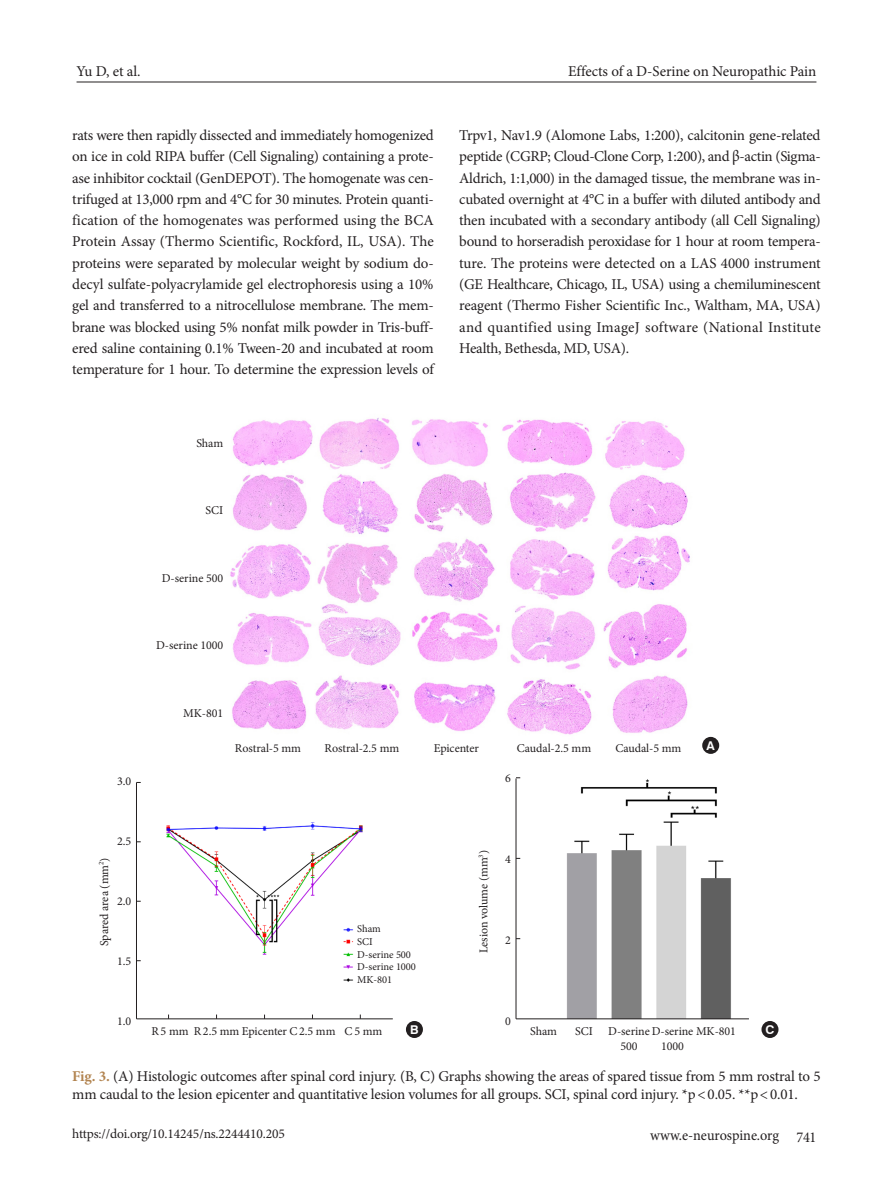
<style>
.page{position:relative;width:893px;height:1191px;background:#fff}
.page>*{position:absolute;margin:0;border:0;box-sizing:border-box;transform-origin:0 0}
.본문{font:15px/21.3px "Minion Pro";letter-spacing:-.01em;color:#231f20;text-align:justify}
.표그림캡션{font:15px/18px "Minion Pro";letter-spacing:-.015em;color:#231f20}
.본문-2{font:15px "Minion Pro";letter-spacing:-.01em;color:#231f20;scale:.95 1}
.t1{font:13.5px "Minion Pro";letter-spacing:-.01em;color:#231f20}
.t2{font:700 12.15px "Swiss 721 BT";color:#fff}
.그림_지문_8pt{font:12px "Minion Pro";letter-spacing:-.005em;color:#231f20}
.그림_지문_8pt-2{font:10.5px "Minion Pro";letter-spacing:-.005em;color:#231f20}
.s1{font-size:15.75px}
.s2{font-weight:700;color:#b28450}
</style>
<div class="page">
<hr style="left:77px;top:82px;width:739px;height:1px;background:#231f20">
<img style="left:230px;top:417px;width:460px;height:318px">
<div style="left:702px;top:737px;width:17px;height:17px;background:#231f20;border-radius:50%"></div>
<img style="left:166px;top:822px;width:197px;height:160px">
<hr style="left:136px;top:782px;width:1px;height:236px;background:#231f20">
<hr style="left:136px;top:1018px;width:257px;height:1px;background:#231f20">
<div style="left:357px;top:923px;width:66px;height:67px;background:#fff"></div>
<img style="left:567px;top:779px;width:164px;height:239px">
<hr style="left:516px;top:778px;width:1px;height:240px;background:#231f20">
<hr style="left:516px;top:1018px;width:233px;height:1px;background:#231f20">
<div style="left:406px;top:1021px;width:17px;height:17px;background:#231f20;border-radius:50%"></div>
<div style="left:761px;top:1021px;width:17px;height:17px;background:#231f20;border-radius:50%"></div>
<p class="본문" style="left:77px;top:61px;width:65px">Yu D, et al.</p>
<p class="본문" style="left:568px;top:61px;width:250px">Effects of a D-Serine on Neuropathic Pain</p>
<p class="본문" style="left:72px;top:125px;width:363px">rats were then rapidly dissected and immediately homogenized on ice in cold RIPA buffer (Cell Signaling) containing a prote&shy;ase inhibitor cocktail (GenDEPOT). The homogenate was cen&shy;trifuged at 13,000 rpm and 4°C for 30 minutes. Protein quanti&shy;fication of the homogenates was performed using the BCA Protein Assay (Thermo Scientific, Rockford, IL, USA). The proteins were separated by molecular weight by sodium do&shy;decyl sulfate-polyacrylamide gel electrophoresis using a 10% gel and transferred to a nitrocellulose membrane. The mem&shy;brane was blocked using 5% nonfat milk powder in Tris-buff&shy;ered saline containing 0.1% Tween-20 and incubated at room temperature for 1 hour. To determine the expression levels of</p>
<p class="본문" style="left:459px;top:125px;width:363px">Trpv1, Nav1.9 (Alomone Labs, 1:200), calcitonin gene-related peptide (CGRP; Cloud-Clone Corp, 1:200), and <span class="s1">β</span>-actin (Sigma-Aldrich, 1:1,000) in the damaged tissue, the membrane was in&shy;cubated overnight at 4°C in a buffer with diluted antibody and then incubated with a secondary antibody (all Cell Signaling) bound to horseradish peroxidase for 1 hour at room tempera&shy;ture. The proteins were detected on a LAS 4000 instrument (GE Healthcare, Chicago, IL, USA) using a chemiluminescent reagent (Thermo Fisher Scientific Inc., Waltham, MA, USA) and quantified using ImageJ software (National Institute Health, Bethesda, MD, USA).</p>
<p class="그림_지문_8pt" style="left:196px;top:435px;width:28px">Sham</p>
<p class="그림_지문_8pt" style="left:206px;top:502px;width:19px">SCI</p>
<p class="그림_지문_8pt" style="left:162px;top:570px;width:63px">D-serine 500</p>
<p class="그림_지문_8pt" style="left:156px;top:637px;width:69px">D-serine 1000</p>
<p class="그림_지문_8pt" style="left:117px;top:773px;width:16px">3.0</p>
<p class="그림_지문_8pt" style="left:117px;top:833px;width:16px">2.5</p>
<p class="그림_지문_8pt" style="left:96px;top:946px;width:90px;rotate:-90deg">Spared area (mm<sup>2</sup>)</p>
<p class="그림_지문_8pt" style="left:117px;top:893px;width:16px">2.0</p>
<p class="그림_지문_8pt" style="left:117px;top:953px;width:16px">1.5</p>
<p class="그림_지문_8pt" style="left:117px;top:1012px;width:16px">1.0</p>
<p class="그림_지문_8pt" style="left:183px;top:705px;width:42px">MK-801</p>
<p class="그림_지문_8pt" style="left:235px;top:740px;width:68px">Rostral-5 mm</p>
<p class="그림_지문_8pt" style="left:325px;top:740px;width:76px">Rostral-2.5 mm</p>
<p class="그림_지문_8pt" style="left:434px;top:740px;width:47px">Epicenter</p>
<p class="그림_지문_8pt" style="left:517px;top:740px;width:76px">Caudal-2.5 mm</p>
<p class="그림_지문_8pt" style="left:615px;top:740px;width:68px">Caudal-5 mm</p>
<p class="t2" style="left:707px;top:738px;width:10px">A</p>
<p class="그림_지문_8pt" style="left:505px;top:770px;width:7px">6</p>
<p class="그림_지문_8pt-2" style="left:357px;top:921px;width:25px">Sham</p>
<p class="그림_지문_8pt-2" style="left:357px;top:934px;width:17px">SCI</p>
<p class="그림_지문_8pt-2" style="left:357px;top:947px;width:55px">D-serine 500</p>
<p class="그림_지문_8pt-2" style="left:357px;top:960px;width:60px">D-serine 1000</p>
<p class="그림_지문_8pt-2" style="left:357px;top:972px;width:37px">MK-801</p>
<p class="그림_지문_8pt" style="left:476px;top:953px;width:105px;rotate:-90deg">Lesion volume (mm<sup>3</sup>)</p>
<p class="그림_지문_8pt" style="left:505px;top:851px;width:7px">4</p>
<p class="그림_지문_8pt" style="left:505px;top:931px;width:7px">2</p>
<p class="그림_지문_8pt" style="left:151px;top:1023px;width:232px">R 5 mm R 2.5 mm Epicenter C 2.5 mm C 5 mm</p>
<p class="그림_지문_8pt" style="left:505px;top:1012px;width:7px">0</p>
<p class="t2" style="left:410px;top:1022px;width:10px">B</p>
<p class="t2" style="left:765px;top:1022px;width:10px">C</p>
<p class="그림_지문_8pt" style="left:530px;top:1023px;width:28px">Sham</p>
<p class="그림_지문_8pt" style="left:575px;top:1023px;width:19px">SCI</p>
<p class="그림_지문_8pt" style="left:608px;top:1023px;width:129px">D-serine D-serine MK-801</p>
<p class="그림_지문_8pt" style="left:620px;top:1037px;width:19px">500</p>
<p class="그림_지문_8pt" style="left:661px;top:1037px;width:24px">1000</p>
<p class="표그림캡션" style="left:72px;top:1067px;width:750px"><span class="s2">Fig. 3.</span> (A) Histologic outcomes after spinal cord injury. (B, C) Graphs showing the areas of spared tissue from 5 mm rostral to 5 mm caudal to the lesion epicenter and quantitative lesion volumes for all groups. SCI, spinal cord injury. *p &lt; 0.05. **p &lt; 0.01.</p>
<p class="t1" style="left:72px;top:1124px;width:214px">https://doi.org/10.14245/ns.2244410.205</p>
<p class="본문-2" style="left:650px;top:1125px;width:176px">www.e-neurospine.org 741</p>
</div>
